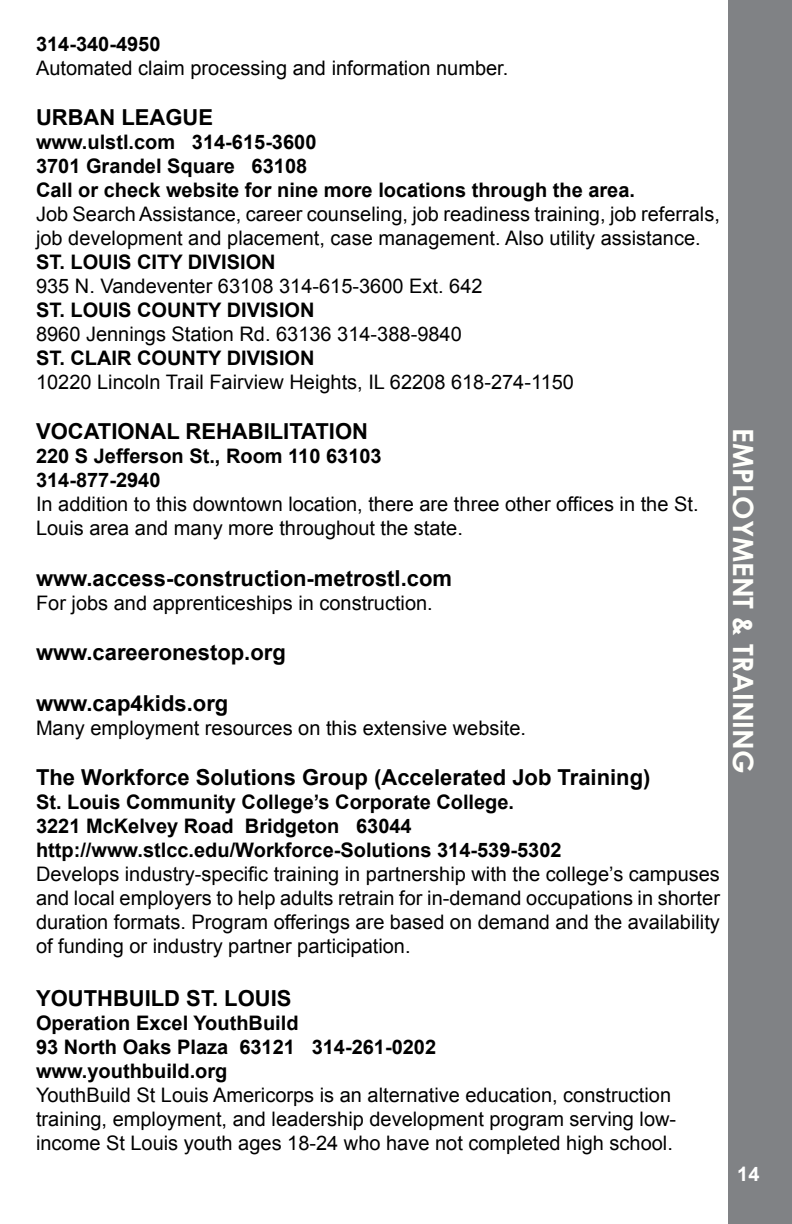
<style>
.page{position:relative;width:792px;height:1224px;background:#fff}
.page>*{position:absolute;margin:0;border:0;box-sizing:border-box;transform-origin:0 0}
.t1{font:700 28px "Century Gothic";color:#fffffb}
.t2{font:700 22px "Arial";color:#000}
.t3{font:20px/24px "Arial";color:#000}
.t4{font:700 20px/24px "Arial";color:#000}
.t5{font:700 20px "Arial";color:#fff}
</style>
<div class="page">
<div style="left:729px;top:0;width:63px;height:1224px;background:#808285"></div>
<p class="t4" style="left:36px;top:32px;width:126px">314-340-4950</p>
<p class="t3" style="left:36px;top:56px;width:474px">Automated claim processing and information number.</p>
<p class="t2" style="left:36px;top:103px;width:179px">URBAN LEAGUE</p>
<p class="t4" style="left:36px;top:131px;width:601px">www.ulstl.com 314-615-3600<br>3701 Grandel Square 63108<br>Call or check website for nine more locations through the area.</p>
<p class="t3" style="left:36px;top:202px;width:685px">Job Search Assistance, career counseling, job readiness training, job referrals, job development and placement, case management. Also utility assistance.</p>
<p class="t4" style="left:36px;top:251px;width:60px">St. Louis</p>
<p class="t4" style="left:137px;top:251px;width:26px">City</p>
<p class="t4" style="left:188px;top:251px;width:26px">Division</p>
<p class="t3" style="left:36px;top:274px;width:448px">935 N. Vandeventer 63108 314-615-3600 Ext. 642</p>
<p class="t4" style="left:36px;top:299px;width:60px">St. Louis</p>
<p class="t4" style="left:137px;top:299px;width:30px">County</p>
<p class="t4" style="left:227px;top:299px;width:26px">Division</p>
<p class="t3" style="left:36px;top:322px;width:427px">8960 Jennings Station Rd. 63136 314-388-9840</p>
<p class="t4" style="left:36px;top:347px;width:62px">St. Clair</p>
<p class="t4" style="left:137px;top:347px;width:30px">County</p>
<p class="t4" style="left:227px;top:347px;width:26px">Division</p>
<p class="t3" style="left:36px;top:370px;width:540px">10220 Lincoln Trail Fairview Heights, IL 62208 618-274-1150</p>
<p class="t2" style="left:36px;top:417px;width:334px">VOCATIONAL REHABILITATION</p>
<p class="t4" style="left:36px;top:445px;width:347px">220 S Jefferson St., Room 110 63103<br>314-877-2940</p>
<p class="t3" style="left:36px;top:493px;width:664px">In addition to this downtown location, there are three other offices in the St.<br>Louis area and many more throughout the state.</p>
<p class="t2" style="left:36px;top:563px;width:418px">www.access-construction-metrostl.com</p>
<p class="t3" style="left:36px;top:591px;width:398px">For jobs and apprenticeships in construction.</p>
<p class="t2" style="left:36px;top:638px;width:251px">www.careeronestop.org</p>
<p class="t2" style="left:36px;top:688px;width:194px">www.cap4kids.org</p>
<p class="t3" style="left:36px;top:716px;width:492px">Many employment resources on this extensive website.</p>
<p class="t2" style="left:36px;top:763px;width:616px">The Workforce Solutions Group (Accelerated Job Training)</p>
<p class="t4" style="left:36px;top:791px;width:527px">St. Louis Community College’s Corporate College.<br>3221 McKelvey Road Bridgeton 63044 http://www.stlcc.edu/Workforce-Solutions 314-539-5302</p>
<p class="t3" style="left:36px;top:862px;width:685px;text-align:justify">Develops industry-specific training in partnership with the college’s campuses and local employers to help adults retrain for in-demand occupations in shorter duration formats. Program offerings are based on demand and the availability of funding or industry partner participation.</p>
<p class="t2" style="left:36px;top:983px;width:257px">YOUTHBUILD ST. LOUIS</p>
<p class="t4" style="left:36px;top:1011px;width:402px">Operation Excel YouthBuild<br>93 North Oaks Plaza 63121 314-261-0202 www.youthbuild.org</p>
<p class="t3" style="left:36px;top:1083px;width:642px">YouthBuild St Louis Americorps is an alternative education, construction training, employment, and leadership development program serving low&shy;income St Louis youth ages 18-24 who have not completed high school.</p>
<h1 class="t1" style="left:761px;top:428px;width:346px;rotate:90deg">EMPLOYMENT &amp; TRAINING</h1>
<p class="t5" style="left:737px;top:1160px;width:24px">14</p>
</div>
